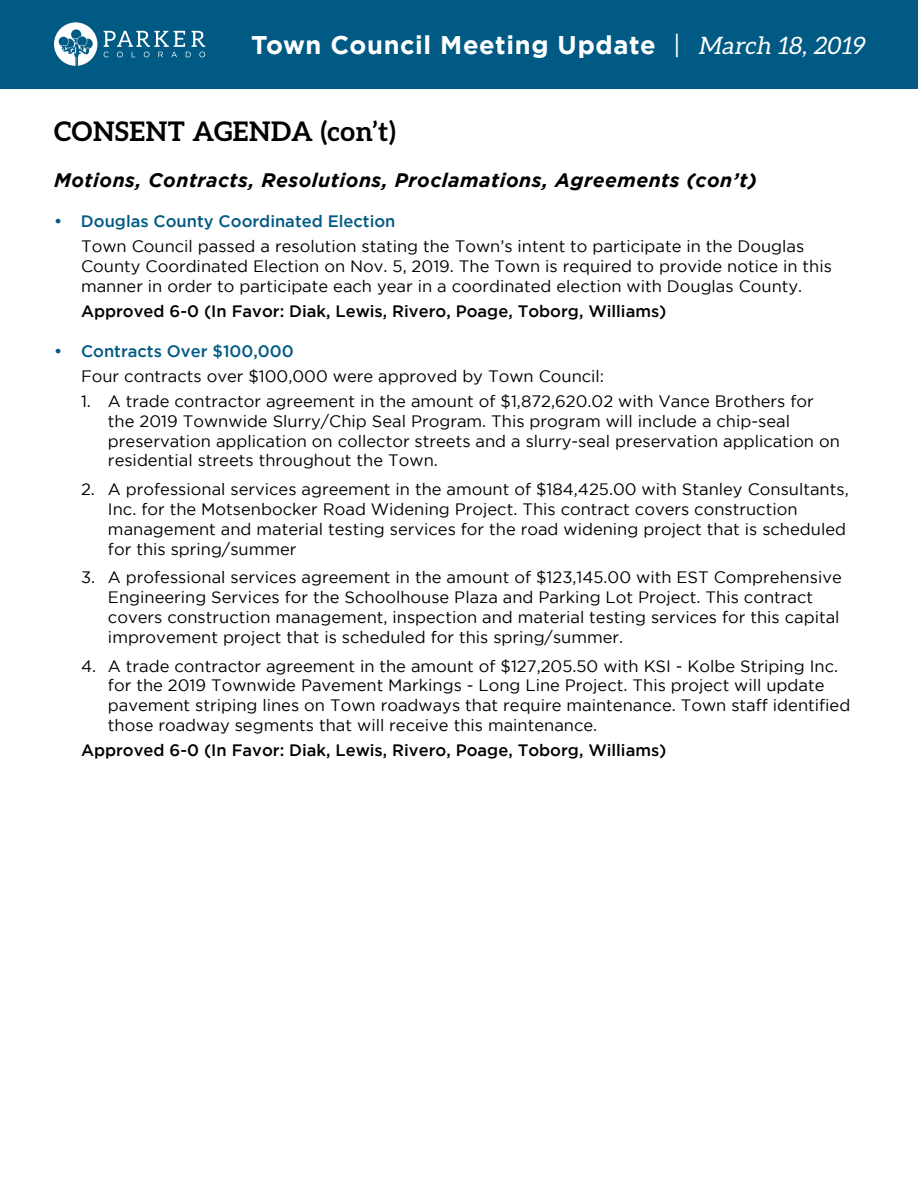
<style>
.page{position:relative;width:918px;height:1188px;background:#fff}
.page>*{position:absolute;margin:0;border:0;box-sizing:border-box;transform-origin:0 0}
.t1{font:700 27px "Aleo";letter-spacing:.025em;color:#000}
.t2{font:700 25.5px "Gotham";letter-spacing:.025em;color:#fff}
.t3{font:italic 700 19.5px "Gotham";letter-spacing:.025em;color:#000}
.t4{font:16.5px/19.8px "Gotham";color:#000}
.t5{font:500 16.5px "Gotham";color:#000}
.t6{font:500 16.5px "Gotham";color:#005a84}
.s1{font-weight:400}
.s2{font-family:"Aleo";font-weight:400;font-style:italic;font-size:24px}
</style>
<div class="page">
<div style="left:0;top:0;width:918px;height:88px;background:#005a84"></div>
<svg style="left:54px;top:22px;width:43px;height:44px"></svg>
<svg style="left:104px;top:31px;width:101px;height:26px"></svg>
<h2 class="t2" style="left:251px;top:30px;width:619px">Town Council Meeting Update <span class="s1">|</span> <span class="s2">March 18, 2019</span></h2>
<h1 class="t1" style="left:54px;top:115px;width:343px">CONSENT AGENDA (con’t)</h1>
<p class="t3" style="left:54px;top:169px;width:704px">Motions, Contracts, Resolutions, Proclamations, Agreements (con’t)</p>
<p class="t6" style="left:54px;top:212px;width:343px">• Douglas County Coordinated Election</p>
<p class="t4" style="left:81px;top:236px;width:753px">Town Council passed a resolution stating the Town’s intent to participate in the Douglas<br>County Coordinated Election on Nov. 5, 2019. The Town is required to provide notice in this manner in order to participate each year in a coordinated election with Douglas County.</p>
<p class="t5" style="left:81px;top:302px;width:587px">Approved 6-0 (In Favor: Diak, Lewis, Rivero, Poage, Toborg, Williams)</p>
<p class="t6" style="left:54px;top:341px;width:241px">• Contracts Over $100,000</p>
<p class="t4" style="left:81px;top:366px;width:525px">Four contracts over $100,000 were approved by Town Council:</p>
<p class="t4" style="left:108px;top:391px;width:733px;text-indent:-27px">1. A trade contractor agreement in the amount of $1,872,620.02 with Vance Brothers for the 2019 Townwide Slurry/Chip Seal Program. This program will include a chip-seal preservation application on collector streets and a slurry-seal preservation application on residential streets throughout the Town.</p>
<p class="t4" style="left:108px;top:479px;width:742px;text-indent:-27px">2. A professional services agreement in the amount of $184,425.00 with Stanley Consultants, Inc. for the Motsenbocker Road Widening Project. This contract covers construction management and material testing services for the road widening project that is scheduled for this spring/summer</p>
<p class="t4" style="left:108px;top:567px;width:735px;text-indent:-27px">3. A professional services agreement in the amount of $123,145.00 with EST Comprehensive Engineering Services for the Schoolhouse Plaza and Parking Lot Project. This contract covers construction management, inspection and material testing services for this capital improvement project that is scheduled for this spring/summer.</p>
<p class="t4" style="left:108px;top:656px;width:744px;text-indent:-27px">4. A trade contractor agreement in the amount of $127,205.50 with KSI - Kolbe Striping Inc. for the 2019 Townwide Pavement Markings - Long Line Project. This project will update pavement striping lines on Town roadways that require maintenance. Town staff identified those roadway segments that will receive this maintenance.</p>
<p class="t5" style="left:81px;top:741px;width:587px">Approved 6-0 (In Favor: Diak, Lewis, Rivero, Poage, Toborg, Williams)</p>
</div>
